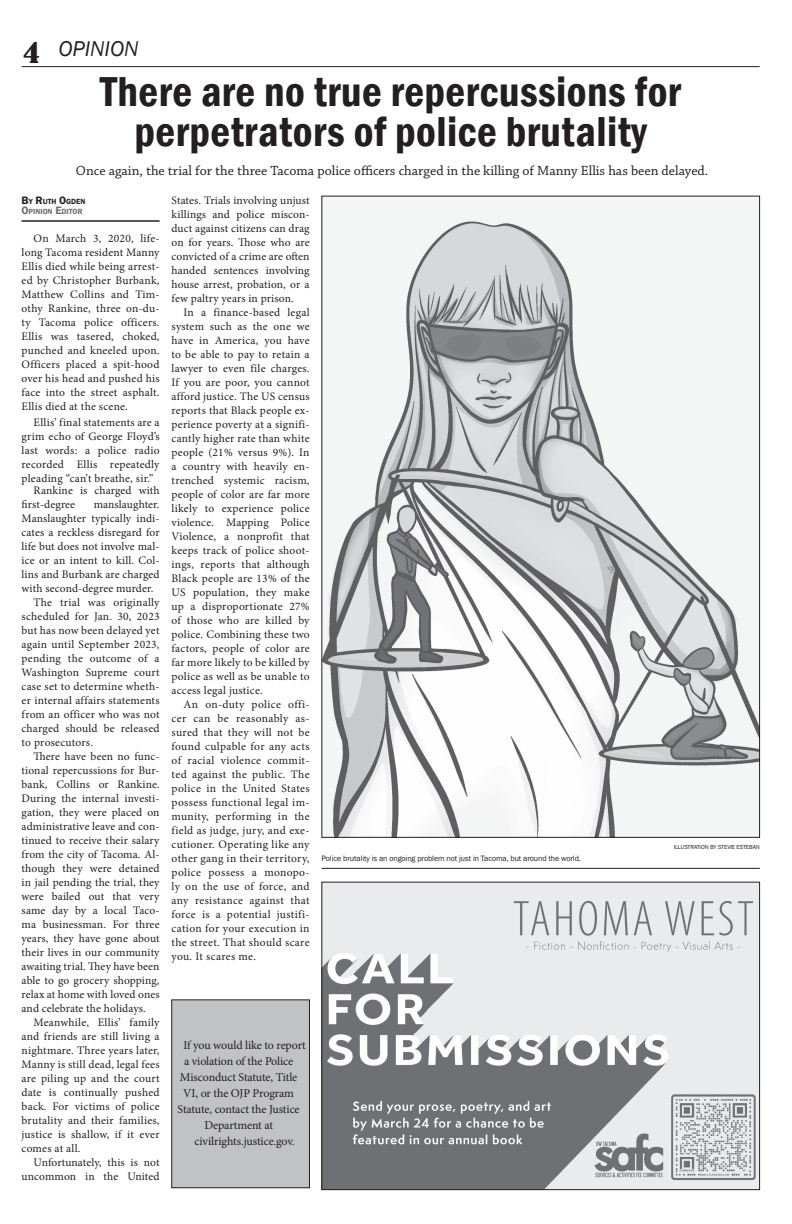
<style>
.page{position:relative;width:792px;height:1224px;background:#fff}
.page>*{position:absolute;margin:0;border:0;box-sizing:border-box;transform-origin:0 0}
.t1{font:600 condensed 43px "Franklin Gothic";letter-spacing:.01em;color:#231f20}
.t2{font:condensed 26.5px "Bernard";color:#231f20;scale:1.28 1}
.t3{font:italic 22px "Franklin Gothic";color:#231f20}
.t4{font:14px "Chaparral Pro";color:#231f20}
.t5{font:12px/16px "Minion Pro";letter-spacing:-.015em;color:#231f20;text-align:center}
.t6{font:11.5px/14px "Minion Pro";letter-spacing:.015em;color:#231f20;text-align:justify}
.t7{font:8px "Franklin Gothic";letter-spacing:-.01em;color:#231f20}
.t8{font:600 7.7px "Franklin Gothic";color:#6c6d70}
.t9{font:600 7.7px "Franklin Gothic";color:#231f20}
.t10{font:6px "Franklin Gothic";letter-spacing:-.01em;color:#231f20}
.s1{font-size:11px}
</style>
<div class="page">
<hr style="left:22px;top:66px;width:738px;height:1px;background:#231f20">
<img style="left:324px;top:884px;width:434px;height:304px">
<div style="left:322px;top:882px;width:438px;height:308px;border:1px solid #231f20"></div>
<hr style="left:22px;top:220px;width:138px;height:2px;background:#231f20">
<img style="left:324px;top:198px;width:434px;height:638px">
<hr style="left:322px;top:868px;width:438px;height:1px;background:#231f20">
<div style="left:172px;top:1000px;width:137px;height:188px;background:#c1c2c4"></div>
<div style="left:171px;top:1000px;width:139px;height:188px;border:1px solid #231f20"></div>
<p class="t2" style="left:23px;top:38px;width:15px">4</p>
<p class="t3" style="left:58px;top:35px;width:82px">OPINION</p>
<p class="t1" style="left:100px;top:63px;width:582px">There are no true repercussions for</p>
<p class="t1" style="left:135px;top:103px;width:514px">perpetrators of police brutality</p>
<p class="t4" style="left:76px;top:163px;width:634px">Once again, the trial for the three Tacoma police officers charged in the killing of Manny Ellis has been delayed.</p>
<p class="t9" style="left:22px;top:197px;width:56px"><span class="s1">B</span>Y <span class="s1">R</span>UTH <span class="s1">O</span>GDEN</p>
<p class="t8" style="left:22px;top:207px;width:62px"><span class="s1">O</span>PINION <span class="s1">E</span>DITOR</p>
<p class="t6" style="left:22px;top:232px;width:140px;text-indent:12px">On March 3, 2020, life&shy;long Tacoma resident Manny Ellis died while being arrest&shy;ed by Christopher Burbank, Matthew Collins and Tim&shy;othy Rankine, three on-du&shy;ty Tacoma police officers.<br>Ellis was tasered, choked, punched and kneeled upon.<br>Officers placed a spit-hood over his head and pushed his face into the street asphalt.<br>Ellis died at the scene.</p>
<p class="t6" style="left:22px;top:416px;width:140px;text-indent:12px">Ellis’ final statements are a grim echo of George Floyd’s last words: a police radio recorded Ellis repeatedly pleading “can’t breathe, sir.”</p>
<p class="t6" style="left:22px;top:484px;width:140px;text-indent:12px">Rankine is charged with first-degree</p>
<p class="t6" style="left:22px;top:498px;width:140px;text-indent:72px">manslaughter.<br>Manslaughter typically indi&shy;cates a reckless disregard for life but does not involve mal&shy;ice or an intent to kill. Col&shy;lins and Burbank are charged with second-degree murder.</p>
<p class="t6" style="left:22px;top:596px;width:140px;text-indent:12px">The trial was originally scheduled for Jan. 30, 2023 but has now been delayed yet again until September 2023, pending the outcome of a Washington Supreme court case set to determine wheth&shy;er internal affairs statements from an officer who was not charged should be released to prosecutors.</p>
<p class="t6" style="left:22px;top:750px;width:140px;text-indent:12px">There have been no func&shy;tional repercussions for Bur&shy;bank, Collins or Rankine.<br>During the internal investi&shy;gation, they were placed on administrative leave and con&shy;tinued to receive their salary from the city of Tacoma. Al&shy;though they were detained in jail pending the trial, they were bailed out that very same day by a local Taco&shy;ma businessman. For three years, they have gone about their lives in our community awaiting trial. They have been able to go grocery shopping, relax at home with loved ones and celebrate the holidays.</p>
<p class="t6" style="left:22px;top:1016px;width:140px;text-indent:12px">Meanwhile, Ellis’ family and friends are still living a nightmare. Three years later, Manny is still dead, legal fees are piling up and the court date is continually pushed back. For victims of police brutality and their families, justice is shallow, if it ever comes at all.</p>
<p class="t6" style="left:22px;top:1156px;width:140px;text-align:right">Unfortunately, this is not uncommon in the United</p>
<p class="t6" style="left:172px;top:194px;width:140px">States. Trials involving unjust killings and police miscon&shy;duct against citizens can drag on for years. Those who are convicted of a crime are often handed sentences involving house arrest, probation, or a few paltry years in prison.</p>
<p class="t6" style="left:172px;top:306px;width:140px;text-indent:12px">In a finance-based legal system such as the one we have in America, you have to be able to pay to retain a lawyer to even file charges.<br>If you are poor, you cannot afford justice. The US census reports that Black people ex&shy;perience poverty at a signifi&shy;cantly higher rate than white people (21% versus 9%). In a country with heavily en&shy;trenched systemic racism, people of color are far more likely to experience police violence. Mapping Police Violence, a nonprofit that keeps track of police shoot&shy;ings, reports that although Black people are 13% of the US population, they make up a disproportionate 27% of those who are killed by police. Combining these two factors, people of color are far more likely to be killed by police as well as be unable to access legal justice.</p>
<p class="t6" style="left:172px;top:698px;width:140px;text-indent:12px">An on-duty police offi&shy;cer can be reasonably as&shy;sured that they will not be found culpable for any acts of racial violence commit&shy;ted against the public. The police in the United States possess functional legal im&shy;munity, performing in the field as judge, jury, and exe&shy;cutioner. Operating like any other gang in their territory, police possess a monopo&shy;ly on the use of force, and any resistance against that force is a potential justifi&shy;cation for your execution in the street. That should scare you. It scares me.</p>
<p class="t5" style="left:178px;top:1037px;width:130px">If you would like to report a violation of the Police<br>Misconduct Statute, Title<br>VI, or the OJP Program<br>Statute, contact the Justice<br>Department at</p>
<p class="t5" style="left:195px;top:1133px;width:102px">civilrights.justice.gov.</p>
<p class="t7" style="left:322px;top:853px;width:261px">Police brutality is an ongoing problem not just in Tacoma, but around the world.</p>
<p class="t10" style="left:674px;top:843px;width:88px">ILLUSTRATION BY STEVIE ESTEBAN</p>
</div>
